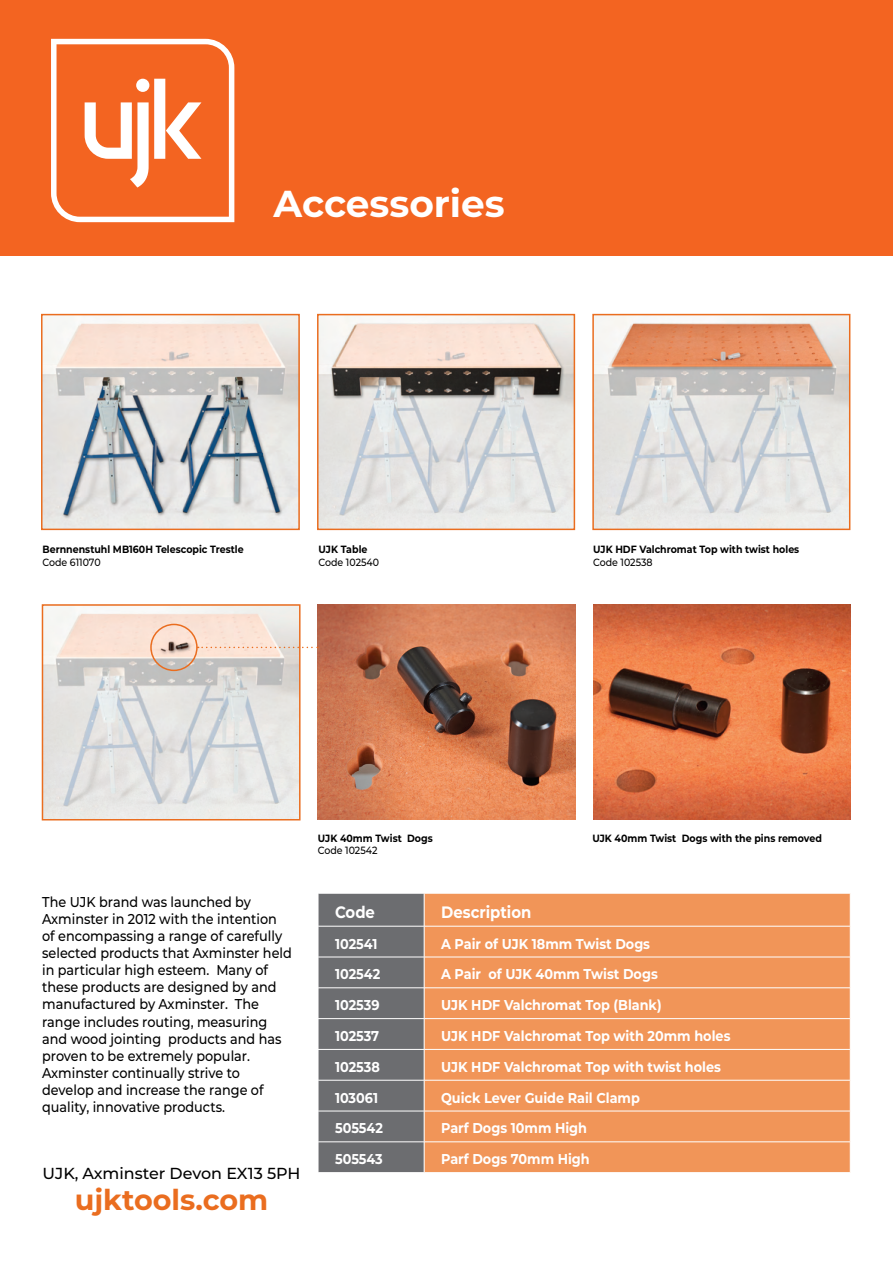
<style>
.page{position:relative;width:893px;height:1263px;background:#fff}
.page>*{position:absolute;margin:0;border:0;box-sizing:border-box;transform-origin:0 0}
.t1{font:700 37.5px "Montserrat";color:#fff}
.t2{font:700 28.65px "Montserrat";color:#ea6d1f}
.t3{font:700 16.5px "Montserrat";color:#fff;scale:.9 1}
.t4{font:500 15.9px "Montserrat";color:#000}
.t5{font:500 14.25px/17.1px "Montserrat";color:#000;scale:.9 1}
.t6{font:700 14.25px "Montserrat";color:#fff;scale:.9 1}
.t7{font:700 10.5px "Montserrat";color:#000;scale:.9 1}
.t8{font:500 10.5px "Montserrat";color:#000;scale:.9 1}
</style>
<div class="page">
<img style="left:44px;top:317px;width:253px;height:210px">
<div style="left:41px;top:314px;width:259px;height:216px;border:2px solid #ea6d1f"></div>
<img style="left:45px;top:607px;width:253px;height:210px">
<div style="left:42px;top:604px;width:259px;height:216px;border:2px solid #ea6d1f"></div>
<img style="left:318px;top:605px;width:257px;height:215px">
<img style="left:593px;top:605px;width:257px;height:215px">
<img style="left:320px;top:317px;width:252px;height:210px">
<div style="left:317px;top:314px;width:258px;height:216px;border:2px solid #ea6d1f"></div>
<img style="left:595px;top:317px;width:252px;height:210px">
<div style="left:592px;top:314px;width:258px;height:216px;border:2px solid #ea6d1f"></div>
<div style="left:319px;top:894px;width:105px;height:278px;background:#6c6d70"></div>
<div style="left:425px;top:894px;width:425px;height:278px;background:#f19558"></div>
<hr style="left:318px;top:926px;width:106px;height:1px;background:#fff">
<hr style="left:424px;top:926px;width:426px;height:1px;background:#fff">
<hr style="left:318px;top:957px;width:106px;height:1px;background:#fff">
<hr style="left:424px;top:957px;width:426px;height:1px;background:#fff">
<hr style="left:318px;top:987px;width:106px;height:1px;background:#fff">
<hr style="left:424px;top:987px;width:426px;height:1px;background:#fff">
<hr style="left:318px;top:1018px;width:106px;height:1px;background:#fff">
<hr style="left:424px;top:1018px;width:426px;height:1px;background:#fff">
<hr style="left:318px;top:1049px;width:106px;height:1px;background:#fff">
<hr style="left:424px;top:1049px;width:426px;height:1px;background:#fff">
<hr style="left:318px;top:1080px;width:106px;height:1px;background:#fff">
<hr style="left:424px;top:1080px;width:426px;height:1px;background:#fff">
<hr style="left:318px;top:1111px;width:106px;height:1px;background:#fff">
<hr style="left:424px;top:1111px;width:426px;height:1px;background:#fff">
<hr style="left:318px;top:1141px;width:106px;height:1px;background:#fff">
<hr style="left:424px;top:1141px;width:426px;height:1px;background:#fff">
<div style="left:150px;top:624px;width:48px;height:47px;border:2px solid #ea6d1f;border-radius:50%"></div>
<svg style="left:198px;top:647px;width:120px;height:1px"></svg>
<div style="left:0;top:0;width:893px;height:255px;background:#f36421"></div>
<svg style="left:51px;top:39px;width:183px;height:183px"></svg>
<h1 class="t1" style="left:274px;top:177px;width:233px">Accessories</h1>
<p class="t7" style="left:42px;top:542px;width:225px">Bernnenstuhl MB160H Telescopic Trestle</p>
<p class="t8" style="left:42px;top:554px;width:66px">Code 611070</p>
<p class="t7" style="left:318px;top:542px;width:56px">UJK Table</p>
<p class="t8" style="left:318px;top:554px;width:69px">Code 102540</p>
<p class="t7" style="left:318px;top:830px;width:129px">UJK 40mm Twist Dogs</p>
<p class="t8" style="left:318px;top:843px;width:68px">Code 102542</p>
<p class="t7" style="left:593px;top:542px;width:231px">UJK HDF Valchromat Top with twist holes</p>
<p class="t8" style="left:593px;top:554px;width:68px">Code 102538</p>
<p class="t7" style="left:592px;top:830px;width:257px">UJK 40mm Twist Dogs with the pins removed</p>
<p class="t5" style="left:42px;top:893px;width:279px">The UJK brand was launched by Axminster in 2012 with the intention of encompassing a range of carefully selected products that Axminster held in particular high esteem. Many of these products are designed by and manufactured by Axminster. The range includes routing, measuring and wood jointing products and has proven to be extremely popular.<br>Axminster continually strive to develop and increase the range of quality, innovative products.</p>
<p class="t4" style="left:43px;top:1163px;width:260px">UJK, Axminster Devon EX13 5PH</p>
<h2 class="t2" style="left:75px;top:1179px;width:195px">ujktools.com</h2>
<p class="t3" style="left:335px;top:900px;width:46px">Code</p>
<p class="t3" style="left:441px;top:900px;width:102px">Description</p>
<p class="t6" style="left:335px;top:933px;width:49px">102541</p>
<p class="t6" style="left:441px;top:933px;width:234px">A Pair of UJK 18mm Twist Dogs</p>
<p class="t6" style="left:335px;top:964px;width:52px">102542</p>
<p class="t6" style="left:441px;top:964px;width:242px">A Pair of UJK 40mm Twist Dogs</p>
<p class="t6" style="left:335px;top:995px;width:51px">102539</p>
<p class="t6" style="left:441px;top:995px;width:247px">UJK HDF Valchromat Top (Blank)</p>
<p class="t6" style="left:335px;top:1025px;width:51px">102537</p>
<p class="t6" style="left:441px;top:1025px;width:323px">UJK HDF Valchromat Top with 20mm holes</p>
<p class="t6" style="left:335px;top:1056px;width:51px">102538</p>
<p class="t6" style="left:441px;top:1056px;width:312px">UJK HDF Valchromat Top with twist holes</p>
<p class="t6" style="left:335px;top:1087px;width:49px">103061</p>
<p class="t6" style="left:441px;top:1087px;width:222px">Quick Lever Guide Rail Clamp</p>
<p class="t6" style="left:335px;top:1118px;width:55px">505542</p>
<p class="t6" style="left:441px;top:1118px;width:164px">Parf Dogs 10mm High</p>
<p class="t6" style="left:335px;top:1149px;width:55px">505543</p>
<p class="t6" style="left:441px;top:1149px;width:167px">Parf Dogs 70mm High</p>
</div>
